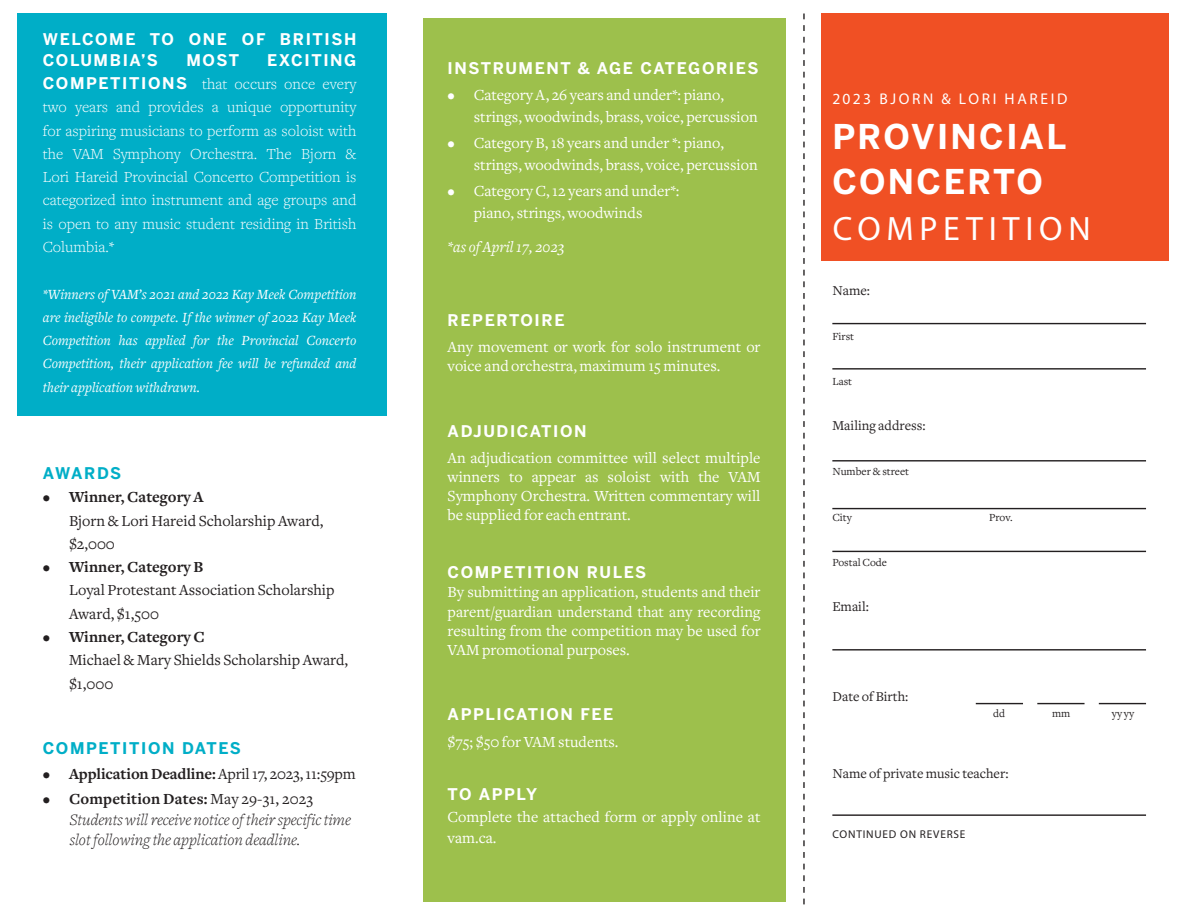
<style>
.page{position:relative;width:1188px;height:918px;background:#fff}
.page>*{position:absolute;margin:0;border:0;box-sizing:border-box;transform-origin:0 0}
.t1{font:700 33.9px/45.2px "Benton Sans";letter-spacing:.07em;color:#fff}
.t2{font:33.9px "Myriad Pro";letter-spacing:.17em;color:#fff}
.t3{font:italic 300 16.5px/19.8px "Freight Text";color:#231f20}
.t4{font:16.05px/19.2px "Freight Text";color:#fff}
.t5{font:300 16.05px/23.2px "Freight Text";color:#fff;text-align:justify}
.t6{font:16.05px/23.2px "Freight Text";color:#231f20}
.t7{font:700 16.05px/20.4px "Benton Sans";letter-spacing:.1em;color:#fff}
.t8{font:700 16.05px "Freight Text";letter-spacing:-.01em;color:#231f20}
.t9{font:700 16.05px "Freight Text";letter-spacing:.01em;color:#231f20}
.t10{font:700 16.05px "Benton Sans";letter-spacing:.1em;color:#00aec7}
.t11{font:italic 16.05px "Freight Text";color:#fff}
.t12{font:15.6px "Myriad Pro";letter-spacing:.17em;color:#fff}
.t13{font:italic 14.55px/23.2px "Freight Text";color:#fff;text-align:justify}
.t14{font:14.1px "Freight Text";color:#231f20}
.t15{font:11.25px "Freight Text";color:#231f20}
.t16{font:11.25px "Myriad Pro";letter-spacing:.07em;color:#231f20}
.s1{font-family:"Benton Sans";font-weight:700}
.s2{font-weight:700}
.s3{font-weight:400}
</style>
<div class="page">
<div style="left:821px;top:14px;width:348px;height:247px;background:#f05024"></div>
<div style="left:17px;top:14px;width:370px;height:402px;background:#00aec7"></div>
<hr style="left:832px;top:323px;width:314px;height:1px;background:#231f20">
<div style="left:423px;top:18px;width:363px;height:884px;background:#9dc04c"></div>
<hr style="left:832px;top:460px;width:314px;height:2px;background:#231f20">
<hr style="left:832px;top:508px;width:314px;height:1px;background:#231f20">
<hr style="left:832px;top:551px;width:314px;height:1px;background:#231f20">
<hr style="left:832px;top:649px;width:314px;height:2px;background:#231f20">
<hr style="left:976px;top:703px;width:47px;height:1px;background:#231f20">
<hr style="left:1037px;top:703px;width:48px;height:1px;background:#231f20">
<hr style="left:1099px;top:703px;width:47px;height:1px;background:#231f20">
<hr style="left:832px;top:368px;width:314px;height:2px;background:#231f20">
<svg style="left:803px;top:14px;width:2px;height:890px"></svg>
<hr style="left:832px;top:814px;width:314px;height:2px;background:#231f20">
<p class="t7" style="left:43px;top:30px;width:315px">WELCOME TO ONE OF BRITISH<br>COLUMBIA’S</p>
<p class="t5" style="left:43px;top:49px;width:315px;text-indent:224px"><span class="s1">EXCITING COMPETITIONS</span> that occurs once every two years and provides a unique opportunity for aspiring musicians to perform as soloist with the VAM Symphony Orchestra. The Bjorn &amp; Lori Hareid Provincial Concerto Competition is categorized into instrument and age groups and is open to any music student residing in British Columbia.*</p>
<p class="t13" style="left:43px;top:283px;width:315px">*Winners of VAM’s 2021 and 2022 Kay Meek Competition are ineligible to compete. If the winner of 2022 Kay Meek Competition has applied for the Provincial Concerto Competition, their application fee will be refunded and their application withdrawn.</p>
<p class="t7" style="left:186px;top:50px;width:54px">MOST</p>
<p class="t10" style="left:43px;top:463px;width:80px">AWARDS</p>
<p class="t6" style="left:69px;top:486px;width:256px;text-indent:-26px"><span class="s2">• Winner, Category A<br></span>Bjorn &amp; Lori Hareid Scholarship Award, $2,000</p>
<p class="t6" style="left:69px;top:556px;width:267px;text-indent:-26px"><span class="s2">• Winner, Category B<br></span>Loyal Protestant Association Scholarship<br>Award, $1,500</p>
<p class="t6" style="left:69px;top:626px;width:281px;text-indent:-26px"><span class="s2">• Winner, Category C<br></span>Michael &amp; Mary Shields Scholarship Award, $1,000</p>
<p class="t10" style="left:43px;top:738px;width:200px">COMPETITION DATES</p>
<p class="t8" style="left:43px;top:765px;width:314px">• ApplicationDeadline:<span class="s3">April 17, 2023, 11:59pm</span></p>
<p class="t9" style="left:43px;top:790px;width:272px">• Competition Dates: <span class="s3">May 29-31, 2023</span></p>
<p class="t3" style="left:70px;top:810px;width:283px">Students will receive notice of their specific time slot following the application deadline.</p>
<p class="t7" style="left:448px;top:58px;width:312px">INSTRUMENT &amp; AGE CATEGORIES</p>
<p class="t4" style="left:474px;top:84px;width:285px;line-height:21.9px;text-indent:-26px">• Category A, 26 years and under*: piano, strings, woodwinds, brass, voice, percussion</p>
<p class="t4" style="left:474px;top:132px;width:285px;line-height:21.9px;text-indent:-26px">• Category B, 18 years and under *: piano, strings, woodwinds, brass, voice, percussion</p>
<p class="t4" style="left:474px;top:180px;width:207px;line-height:21.9px;text-indent:-26px">• Category C, 12 years and under*: piano, strings, woodwinds</p>
<p class="t11" style="left:448px;top:238px;width:118px">*as of April 17, 2023</p>
<p class="t7" style="left:448px;top:310px;width:118px">REPERTOIRE</p>
<p class="t4" style="left:448px;top:337px;width:314px">Any movement or work for solo instrument or voice and orchestra, maximum 15 minutes.</p>
<p class="t7" style="left:448px;top:421px;width:140px">ADJUDICATION</p>
<p class="t4" style="left:448px;top:448px;width:314px;text-align:justify">An adjudication committee will select multiple winners to appear as soloist with the VAM Symphony Orchestra. Written commentary will be supplied for each entrant.</p>
<p class="t7" style="left:448px;top:562px;width:200px">COMPETITION RULES</p>
<p class="t4" style="left:448px;top:583px;width:314px;text-align:justify">By submitting an application, students and their parent/guardian understand that any recording resulting from the competition may be used for VAM promotional purposes.</p>
<p class="t7" style="left:448px;top:705px;width:167px">APPLICATION FEE</p>
<p class="t4" style="left:448px;top:732px;width:172px">$75; $50 for VAM students.</p>
<p class="t7" style="left:448px;top:784px;width:91px">TO APPLY</p>
<p class="t4" style="left:448px;top:806px;width:314px;line-height:21.9px">Complete the attached form or apply online at vam.ca.</p>
<p class="t12" style="left:832px;top:89px;width:237px">2023 BJORN &amp; LORI HAREID</p>
<p class="t1" style="left:832px;top:115px;width:235px">PROVINCIAL<br>CONCERTO</p>
<p class="t2" style="left:833px;top:207px;width:259px">COMPETITION</p>
<p class="t14" style="left:832px;top:282px;width:39px">Name:</p>
<p class="t15" style="left:832px;top:330px;width:23px">First</p>
<p class="t15" style="left:832px;top:375px;width:21px">Last</p>
<p class="t14" style="left:832px;top:418px;width:95px">Mailing address:</p>
<p class="t15" style="left:832px;top:466px;width:78px">Number &amp; street</p>
<p class="t15" style="left:832px;top:511px;width:21px">City</p>
<p class="t15" style="left:989px;top:511px;width:25px">Prov.</p>
<p class="t15" style="left:832px;top:556px;width:56px">Postal Code</p>
<p class="t14" style="left:832px;top:599px;width:38px">Email:</p>
<p class="t14" style="left:832px;top:689px;width:77px">Date of Birth:</p>
<p class="t15" style="left:993px;top:707px;width:13px">dd</p>
<p class="t15" style="left:1052px;top:707px;width:20px">mm</p>
<p class="t15" style="left:1112px;top:707px;width:24px">yy yy</p>
<p class="t14" style="left:832px;top:765px;width:178px">Name of private music teacher:</p>
<p class="t16" style="left:832px;top:828px;width:135px">CONTINUED ON REVERSE</p>
</div>
